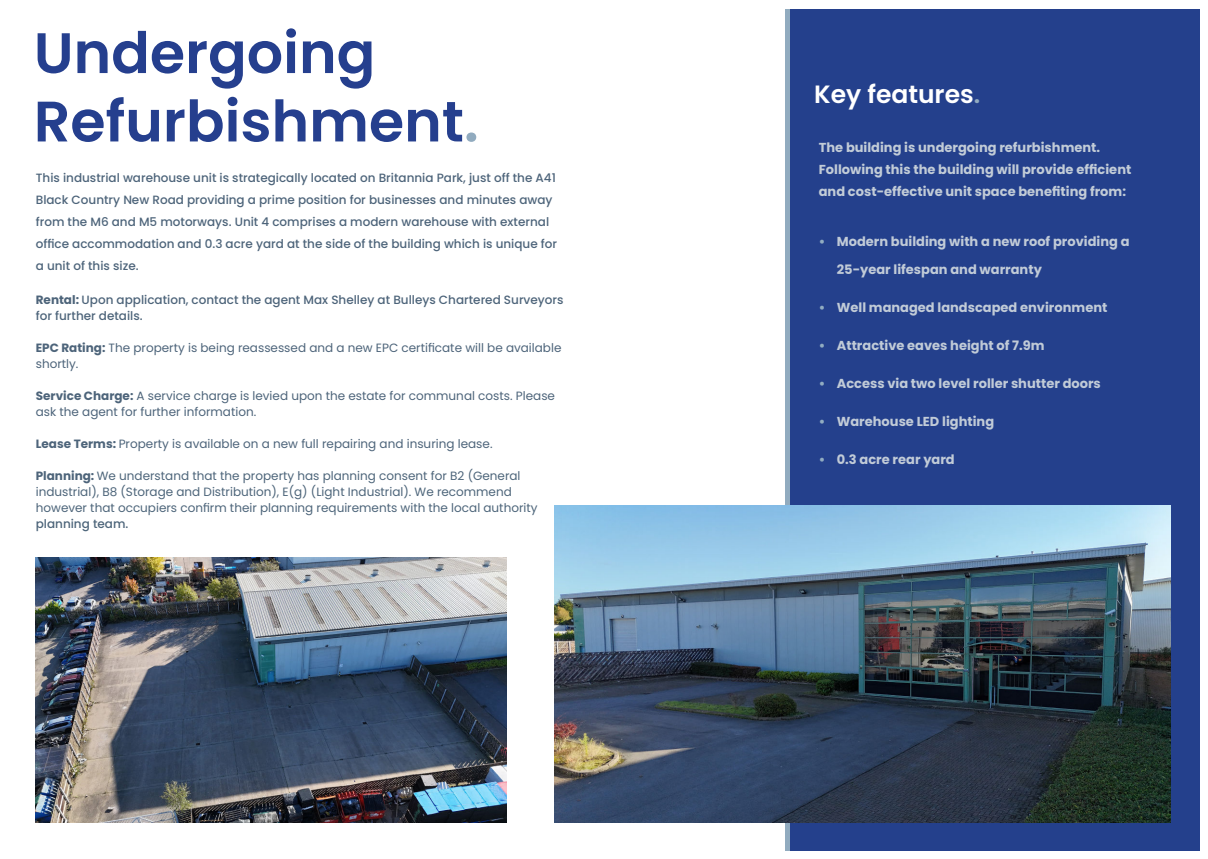
<style>
.page{position:relative;width:1208px;height:859px;background:#fff}
.page>*{position:absolute;margin:0;border:0;box-sizing:border-box;transform-origin:0 0}
.t1{font:600 57px/68.4px "Poppins";color:#253f8e}
.t2{font:600 25px "Poppins";color:#fff}
.t3{font:700 13px/28px "Poppins";color:#c1cbd7}
.t4{font:700 13px/22px "Poppins";color:#c2ccd7}
.t5{font:500 12px/22px "Poppins";color:#4d647a}
.t6{font:12px/16px "Poppins";color:#4d647a}
.t7{font:12px/16px "Poppins";color:#4d657a}
.t8{font:500 12px "Poppins";color:#4d657a}
.s1{color:#91abbf}
.s2{font-weight:700}
.s3{font-weight:700;color:#4d647a}
.s4{color:#91acc1}
</style>
<div class="page">
<div style="left:789px;top:9px;width:410px;height:841px;background:#24408c"></div>
<div style="left:785px;top:9px;width:5px;height:841px;background:#91abbf"></div>
<img style="left:555px;top:506px;width:615px;height:317px">
<img style="left:36px;top:558px;width:471px;height:265px">
<h1 class="t1" style="left:34px;top:20px;width:446px">Undergoing<br>Refurbishment<span class="s1">.</span></h1>
<p class="t5" style="left:36px;top:168px;width:523px">This industrial warehouse unit is strategically located on Britannia Park, just off the A41<br>Black Country New Road providing a prime position for businesses and minutes away from the M6 and M5 motorways. Unit 4 comprises a modern warehouse with external office accommodation and 0.3 acre yard at the side of the building which is unique for a unit of this size.</p>
<p class="t5" style="left:36px;top:293px;width:529px;line-height:16px"><span class="s2">Rental:</span> Upon application, contact the agent Max Shelley at Bulleys Chartered Surveyors for further details.</p>
<p class="t6" style="left:36px;top:340px;width:527px"><span class="s2">EPC Rating:</span> The property is being reassessed and a new EPC certificate will be available shortly.</p>
<p class="t6" style="left:36px;top:388px;width:521px"><span class="s2">Service Charge:</span> A service charge is levied upon the estate for communal costs. Please ask the agent for further information.</p>
<p class="t6" style="left:36px;top:436px;width:458px"><span class="s2">Lease Terms:</span> Property is available on a new full repairing and insuring lease.</p>
<p class="t7" style="left:36px;top:468px;width:503px"><span class="s3">Planning:</span> We understand that the property has planning consent for B2 (General industrial), B8 (Storage and Distribution), E(g) (Light Industrial). We recommend however that occupiers confirm their planning requirements with the local authority</p>
<p class="t8" style="left:36px;top:519px;width:94px">planning team.</p>
<h2 class="t2" style="left:814px;top:79px;width:167px">Key features<span class="s1">.</span></h2>
<p class="t4" style="left:819px;top:138px;width:314px">The building is undergoing refurbishment.<br>Following this the building will provide efficient and cost-effective unit space benefiting from:</p>
<p class="t3" style="left:837px;top:229px;width:294px;text-indent:-18px"><span class="s4">•</span> Modern building with a new roof providing a<br>25-year lifespan and warranty</p>
<p class="t3" style="left:819px;top:295px;width:290px"><span class="s4">•</span> Well managed landscaped environment</p>
<p class="t3" style="left:819px;top:333px;width:227px"><span class="s4">•</span> Attractive eaves height of 7.9m</p>
<p class="t3" style="left:819px;top:371px;width:284px"><span class="s4">•</span> Access via two level roller shutter doors</p>
<p class="t3" style="left:819px;top:409px;width:177px"><span class="s4">•</span> Warehouse LED lighting</p>
<p class="t3" style="left:819px;top:447px;width:137px"><span class="s4">•</span> 0.3 acre rear yard</p>
</div>
